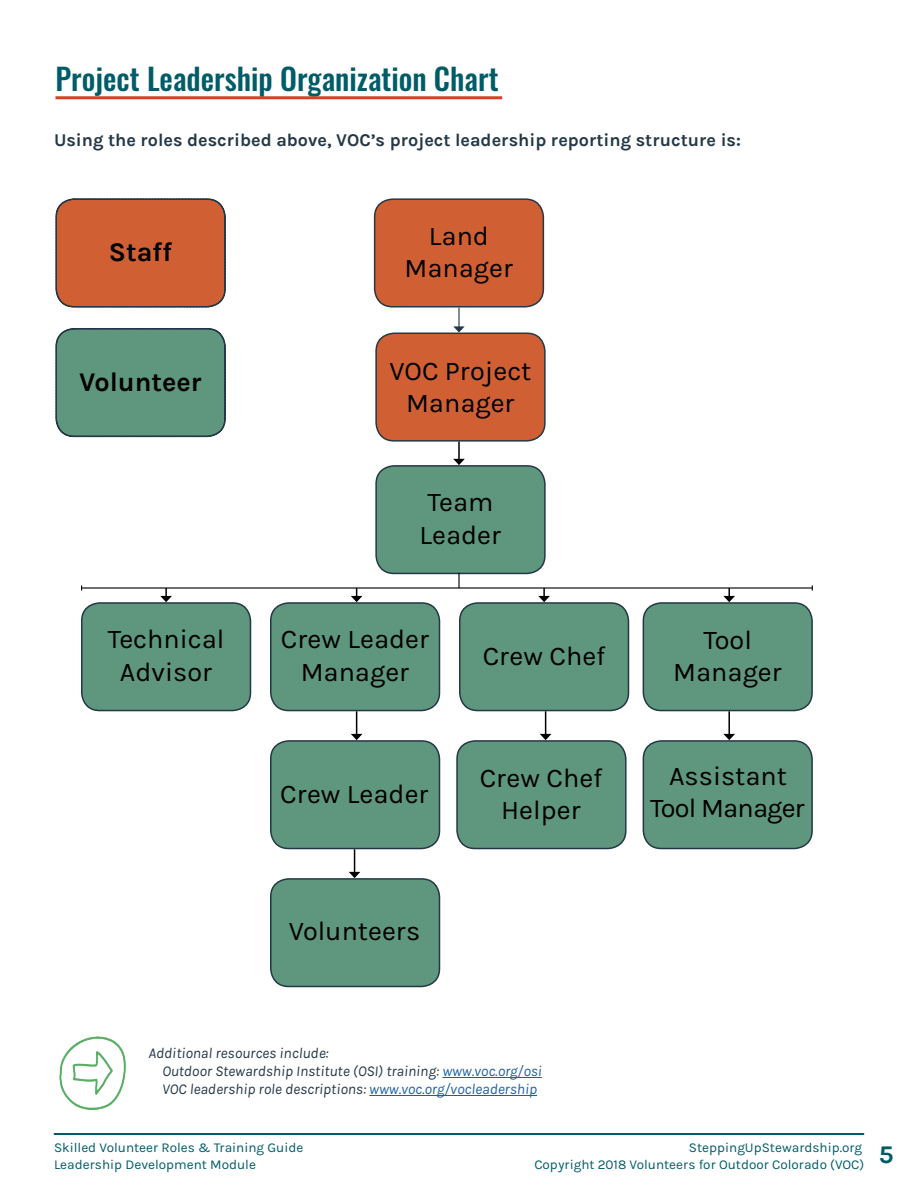
<style>
.page{position:relative;width:918px;height:1188px;background:#fff}
.page>*{position:absolute;margin:0;border:0;box-sizing:border-box;transform-origin:0 0}
.t1{font:500 30px "Oswald";color:#005c67}
.t2{font:27px/32.4px "Karla";color:#000;text-align:center}
.t3{font:27px/32.4px "Karla";letter-spacing:-.03em;color:#000;text-align:center}
.t4{font:700 27px "Karla";color:#000}
.t5{font:700 18px "Karla";color:#233746}
.t6{font:italic 15px/18px "Karla";color:#233746}
.t7{font:13.5px "Karla";color:#005c67}
.s1{color:#215e9e}
</style>
<div class="page">
<hr style="left:54px;top:1133px;width:810px;height:2px;background:#015c67">
<div style="left:376px;top:466px;width:169px;height:107px;background:#5e967e;border-radius:18px"></div>
<div style="left:375px;top:465px;width:171px;height:109px;border:2px solid #233746;border-radius:18px"></div>
<div style="left:643px;top:741px;width:169px;height:108px;background:#5e967e;border-radius:18px"></div>
<div style="left:643px;top:740px;width:170px;height:109px;border:2px solid #233746;border-radius:18px"></div>
<hr style="left:442px;top:1077px;width:100px;height:1px;background:#215e9e">
<hr style="left:369px;top:1095px;width:168px;height:1px;background:#215e9e">
<hr style="left:56px;top:96px;width:446px;height:3px;background:#d44124">
<img style="left:59px;top:1036px;width:67px;height:73px">
<svg style="left:55px;top:198px;width:171px;height:110px;background:#c86138"></svg>
<svg style="left:55px;top:328px;width:171px;height:109px;background:#5d937d"></svg>
<div style="left:375px;top:199px;width:168px;height:108px;background:#d06033;border-radius:18px"></div>
<div style="left:374px;top:198px;width:170px;height:109px;border:2px solid #233746;border-radius:18px"></div>
<div style="left:376px;top:333px;width:169px;height:108px;background:#d06033;border-radius:18px"></div>
<div style="left:375px;top:333px;width:171px;height:109px;border:2px solid #233746;border-radius:18px"></div>
<div style="left:643px;top:603px;width:169px;height:108px;background:#5e967e;border-radius:18px"></div>
<div style="left:643px;top:602px;width:170px;height:109px;border:2px solid #233746;border-radius:18px"></div>
<div style="left:460px;top:603px;width:168px;height:108px;background:#5e967e;border-radius:18px"></div>
<div style="left:459px;top:602px;width:170px;height:109px;border:2px solid #233746;border-radius:18px"></div>
<div style="left:82px;top:603px;width:168px;height:108px;background:#5e967e;border-radius:18px"></div>
<div style="left:81px;top:602px;width:170px;height:109px;border:2px solid #233746;border-radius:18px"></div>
<div style="left:271px;top:603px;width:169px;height:108px;background:#5e967e;border-radius:18px"></div>
<div style="left:270px;top:602px;width:170px;height:109px;border:2px solid #233746;border-radius:18px"></div>
<div style="left:271px;top:741px;width:169px;height:108px;background:#5e967e;border-radius:18px"></div>
<div style="left:270px;top:740px;width:170px;height:109px;border:2px solid #233746;border-radius:18px"></div>
<div style="left:271px;top:879px;width:169px;height:107px;background:#5e967e;border-radius:18px"></div>
<div style="left:270px;top:878px;width:170px;height:109px;border:2px solid #233746;border-radius:18px"></div>
<div style="left:457px;top:741px;width:169px;height:108px;background:#5e967e;border-radius:18px"></div>
<div style="left:456px;top:740px;width:171px;height:109px;border:2px solid #233746;border-radius:18px"></div>
<svg style="left:453px;top:308px;width:12px;height:25px"></svg>
<svg style="left:453px;top:442px;width:12px;height:23px"></svg>
<hr style="left:82px;top:587px;width:730px;height:2px;background:#000">
<svg style="left:458px;top:573px;width:2px;height:15px"></svg>
<svg style="left:160px;top:588px;width:12px;height:14px"></svg>
<svg style="left:351px;top:588px;width:11px;height:14px"></svg>
<svg style="left:538px;top:588px;width:12px;height:14px"></svg>
<svg style="left:723px;top:588px;width:12px;height:14px"></svg>
<svg style="left:351px;top:711px;width:11px;height:29px"></svg>
<svg style="left:540px;top:711px;width:11px;height:29px"></svg>
<hr style="left:728px;top:711px;width:2px;height:24px;background:#000">
<svg style="left:723px;top:734px;width:12px;height:6px"></svg>
<svg style="left:349px;top:849px;width:11px;height:29px"></svg>
<h1 class="t1" style="left:56px;top:63px;width:445px">Project Leadership Organization Chart</h1>
<p class="t5" style="left:54px;top:129px;width:688px">Using the roles described above, VOC’s project leadership reporting structure is:</p>
<h2 class="t4" style="left:109px;top:236px;width:65px">Staff</h2>
<h2 class="t4" style="left:79px;top:366px;width:125px">Volunteer</h2>
<h2 class="t2" style="left:405px;top:220px;width:110px">Land<br>Manager</h2>
<h2 class="t2" style="left:390px;top:355px;width:143px">VOC Project<br>Manager</h2>
<h2 class="t2" style="left:420px;top:487px;width:83px;text-align:left">Team<br>Leader</h2>
<h2 class="t2" style="left:108px;top:624px;width:118px">Technical<br>Advisor</h2>
<h2 class="t2" style="left:281px;top:624px;width:150px">Crew Leader<br>Manager</h2>
<h2 class="t2" style="left:280px;top:778px;width:150px">Crew Leader</h2>
<h2 class="t2" style="left:289px;top:915px;width:133px">Volunteers</h2>
<h2 class="t2" style="left:483px;top:640px;width:124px">Crew Chef</h2>
<h2 class="t2" style="left:480px;top:762px;width:124px">Crew Chef<br>Helper</h2>
<p class="t6" style="left:162px;top:1045px;width:381px;text-indent:-14px">Additional resources include:<br>Outdoor Stewardship Institute (OSI) training: <span class="s1">www.voc.org/osi<br></span>VOC leadership role descriptions: <span class="s1">www.voc.org/vocleadership</span></p>
<h2 class="t2" style="left:673px;top:624px;width:110px">Tool<br>Manager</h2>
<h2 class="t3" style="left:650px;top:760px;width:156px">Assistant<br>Tool Manager</h2>
<p class="t7" style="left:54px;top:1141px;width:251px">Skilled Volunteer Roles &amp; Training Guide</p>
<p class="t7" style="left:689px;top:1141px;width:175px">SteppingUpStewardship.org</p>
<p class="t7" style="left:54px;top:1157px;width:204px">Leadership Development Module</p>
<p class="t7" style="left:534px;top:1157px;width:361px">Copyright 2018 Volunteers for Outdoor Colorado (VOC) <sup>5</sup></p>
</div>
